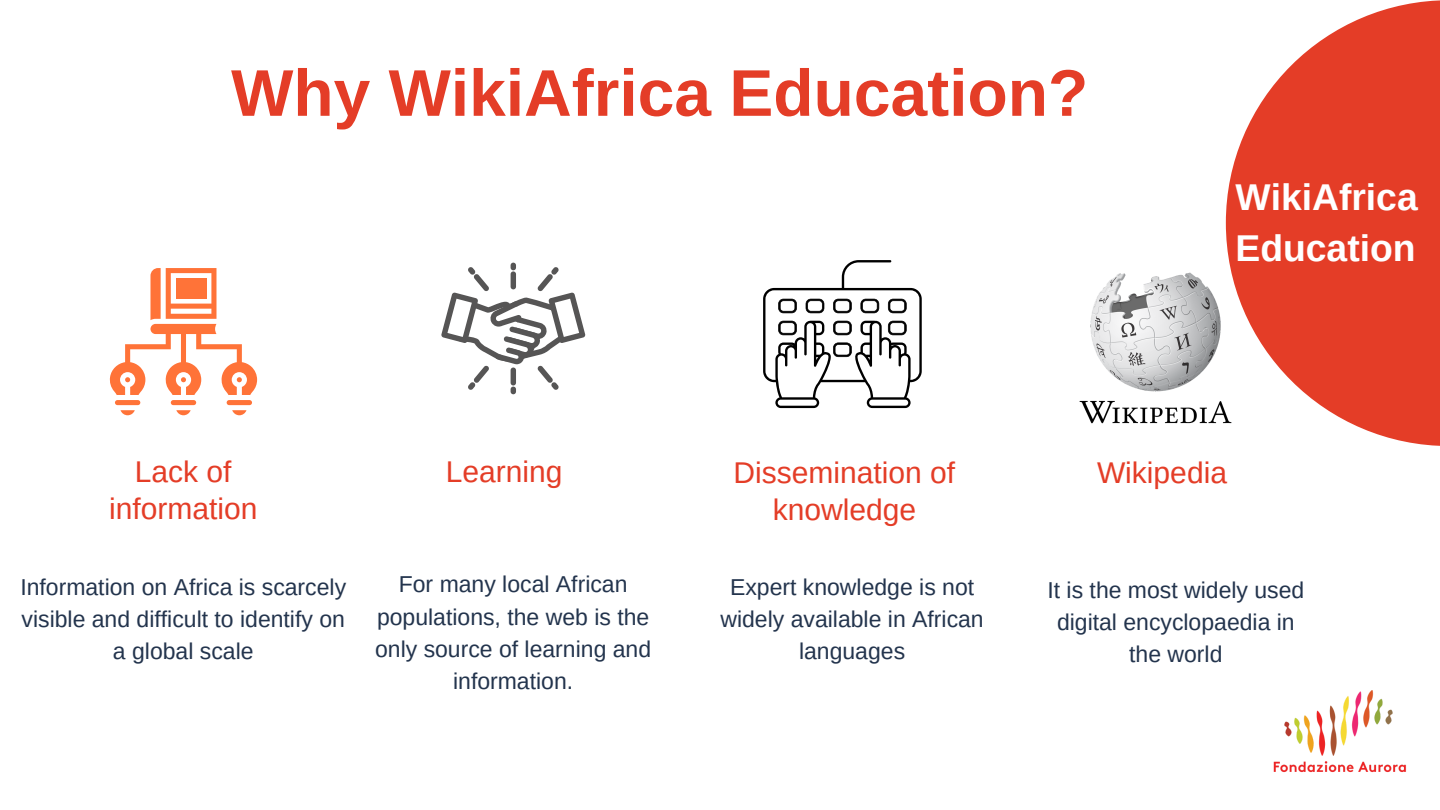
<style>
.page{position:relative;width:1440px;height:810px;background:#fff}
.page>*{position:absolute;margin:0;border:0;box-sizing:border-box;transform-origin:0 0}
.t1{font:700 66px "Arimo";color:#e43d27}
.t2{font:700 37.3px/51.8px "Arimo";color:#fff}
.t3{font:30px/36.8px "Arimo";color:#e43d27;text-align:center}
.t4{font:23px/32.2px "Arimo";color:#23344d;text-align:center}
</style>
<div class="page">
<svg style="left:1226px;top:0;width:214px;height:446px;fill:#e43d27"></svg>
<img style="left:1273px;top:690px;width:133px;height:83px">
<svg style="left:441px;top:263px;width:144px;height:131px"></svg>
<div style="left:115px;top:400px;width:25px;height:5px;background:#ff7338;border-radius:3px"></div>
<svg style="left:121px;top:410px;width:14px;height:5px"></svg>
<div style="left:171px;top:400px;width:25px;height:5px;background:#ff7338;border-radius:3px"></div>
<svg style="left:176px;top:410px;width:15px;height:5px"></svg>
<svg style="left:232px;top:410px;width:14px;height:5px"></svg>
<div style="left:227px;top:400px;width:25px;height:5px;background:#ff7338;border-radius:3px"></div>
<svg style="left:109px;top:268px;width:148px;height:127px"></svg>
<div style="left:176px;top:278px;width:30px;height:21px;background:#ff7338"></div>
<svg style="left:763px;top:260px;width:159px;height:148px"></svg>
<img style="left:1079px;top:268px;width:216px;height:158px">
<h1 class="t1" style="left:231px;top:56px;width:859px">Why WikiAfrica Education?</h1>
<h2 class="t2" style="left:1235px;top:171px;width:184px">WikiAfrica<br>Education</h2>
<h3 class="t3" style="left:109px;top:454px;width:150px">Lack of information</h3>
<h3 class="t3" style="left:446px;top:454px;width:118px">Learning</h3>
<h3 class="t3" style="left:734px;top:454px;width:223px">Dissemination of knowledge</h3>
<h3 class="t3" style="left:1097px;top:454px;width:131px">Wikipedia</h3>
<p class="t4" style="left:20px;top:571px;width:327px">Information on Africa is scarcely visible and difficult to identify on a global scale</p>
<p class="t4" style="left:375px;top:568px;width:278px">For many local African populations, the web is the only source of learning and information.</p>
<p class="t4" style="left:720px;top:571px;width:265px">Expert knowledge is not widely available in African languages</p>
<p class="t4" style="left:1047px;top:574px;width:258px">It is the most widely used digital encyclopaedia in the world</p>
</div>
